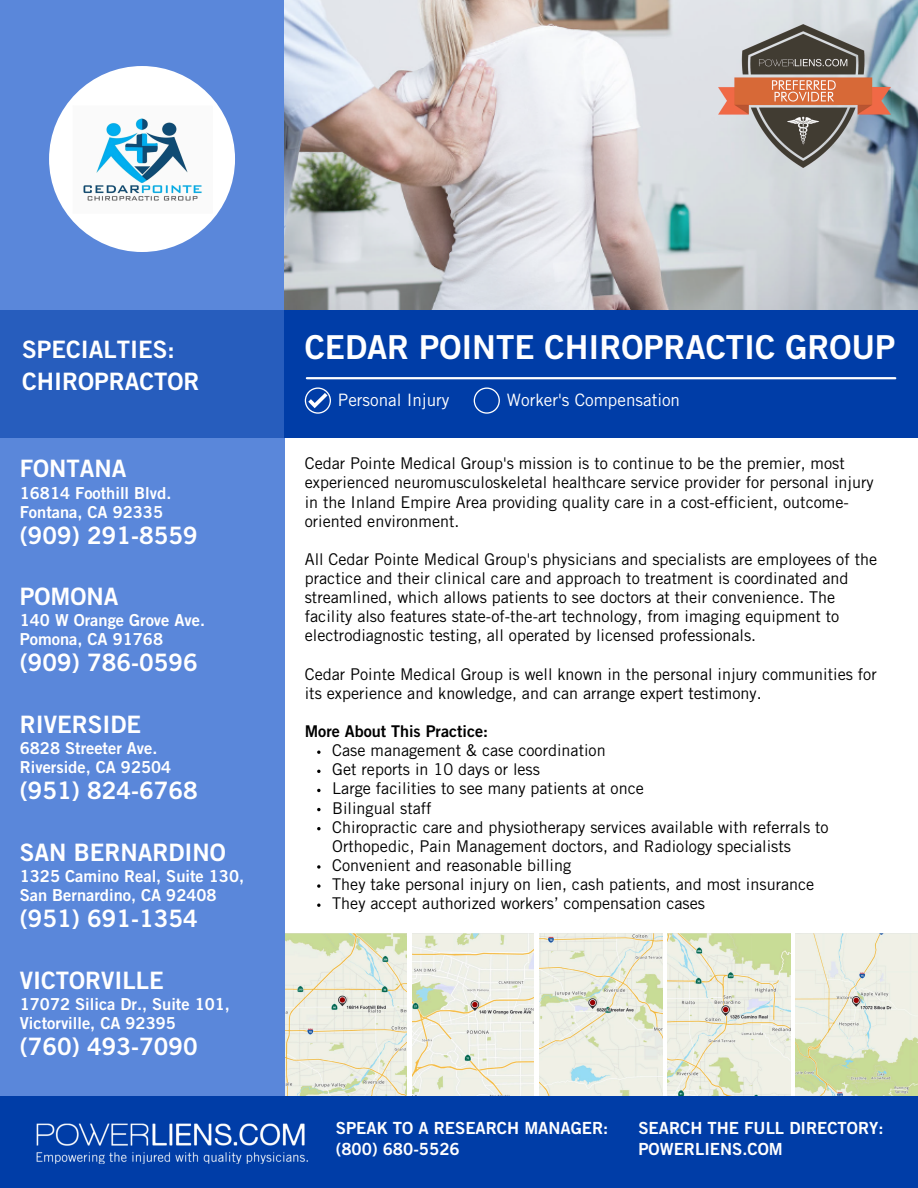
<style>
.page{position:relative;width:918px;height:1188px;background:#fff}
.page>*{position:absolute;margin:0;border:0;box-sizing:border-box;transform-origin:0 0}
.t1{font:33px "Trade Gothic LT Std Bd 2";color:#fff}
.t2{font:24px/32.7px "Trade Gothic LT Std Bd 2";color:#fff}
.t3{font:17.1px "Trade Gothic LT Std";color:#fff}
.t4{font:16.8px/21.3px "Trade Gothic LT Std Bd 2";color:#fff}
.t5{font:16.5px/19.2px "Trade Gothic LT Std Bd 2";color:#fff}
.t6{font:16.2px/19.2px "Trade Gothic LT Std";color:#000}
.t7{font:16.2px "Trade Gothic LT Std Bd 2";color:#000}
</style>
<div class="page">
<img style="left:284px;top:934px;width:123px;height:162px">
<img style="left:412px;top:934px;width:122px;height:162px">
<img style="left:539px;top:934px;width:123px;height:162px">
<img style="left:668px;top:934px;width:122px;height:162px">
<img style="left:796px;top:934px;width:121px;height:162px">
<div style="left:0;top:0;width:284px;height:1108px;background:#5a87da"></div>
<img style="left:284px;top:0;width:633px;height:311px">
<div style="left:284px;top:311px;width:634px;height:127px;background:#003da7"></div>
<div style="left:0;top:1096px;width:918px;height:92px;background:#003da7"></div>
<img style="left:36px;top:1123px;width:272px;height:41px">
<hr style="left:307px;top:377px;width:588px;height:2px;background:#fff">
<svg style="left:474px;top:387px;width:26px;height:26px"></svg>
<svg style="left:305px;top:387px;width:26px;height:26px"></svg>
<img style="left:49px;top:66px;width:186px;height:186px;border-radius:50%">
<div style="left:0;top:311px;width:284px;height:127px;background:#275dbd"></div>
<svg style="left:317px;top:751px;width:4px;height:3px"></svg>
<svg style="left:317px;top:770px;width:4px;height:3px"></svg>
<svg style="left:317px;top:789px;width:4px;height:3px"></svg>
<svg style="left:317px;top:808px;width:4px;height:3px"></svg>
<svg style="left:317px;top:827px;width:4px;height:3px"></svg>
<svg style="left:317px;top:865px;width:4px;height:4px"></svg>
<svg style="left:317px;top:884px;width:4px;height:4px"></svg>
<svg style="left:317px;top:904px;width:4px;height:3px"></svg>
<img style="left:719px;top:24px;width:172px;height:143px">
<p class="t2" style="left:22px;top:336px;width:179px">SPECIALTIES:<br>CHIROPRACTOR</p>
<h2 class="t2" style="left:20px;top:455px;width:108px">FONTANA</h2>
<p class="t5" style="left:20px;top:485px;width:153px">16814 Foothill Blvd.<br>Fontana, CA 92335</p>
<h2 class="t2" style="left:20px;top:522px;width:179px">(909) 291-8559</h2>
<h2 class="t2" style="left:20px;top:583px;width:100px">POMONA</h2>
<p class="t5" style="left:20px;top:613px;width:187px">140 W Orange Grove Ave.<br>Pomona, CA 91768</p>
<h2 class="t2" style="left:20px;top:650px;width:179px">(909) 786-0596</h2>
<p class="t2" style="left:20px;top:711px;width:123px">RIVERSIDE</p>
<p class="t5" style="left:20px;top:741px;width:153px">6828 Streeter Ave.<br>Riverside, CA 92504</p>
<p class="t2" style="left:20px;top:778px;width:179px">(951) 824-6768</p>
<p class="t2" style="left:20px;top:839px;width:207px">SAN BERNARDINO</p>
<p class="t5" style="left:20px;top:869px;width:226px">1325 Camino Real, Suite 130,<br>San Bernardino, CA 92408</p>
<p class="t2" style="left:20px;top:905px;width:179px">(951) 691-1354</p>
<p class="t2" style="left:20px;top:967px;width:146px">VICTORVILLE</p>
<p class="t5" style="left:20px;top:997px;width:212px">17072 Silica Dr., Suite 101,<br>Victorville, CA 92395</p>
<p class="t2" style="left:20px;top:1033px;width:179px">(760) 493-7090</p>
<p class="t1" style="left:305px;top:335px;width:592px">CEDAR POINTE CHIROPRACTIC GROUP</p>
<p class="t3" style="left:338px;top:394px;width:113px">Personal Injury</p>
<h1 class="t3" style="left:507px;top:394px;width:175px">Worker's Compensation</h1>
<p class="t6" style="left:305px;top:456px;width:570px">Cedar Pointe Medical Group's mission is to continue to be the premier, most experienced neuromusculoskeletal healthcare service provider for personal injury in the Inland Empire Area providing quality care in a cost-efficient, outcome&shy;oriented environment.</p>
<p class="t6" style="left:305px;top:552px;width:574px">All Cedar Pointe Medical Group's physicians and specialists are employees of the practice and their clinical care and approach to treatment is coordinated and streamlined, which allows patients to see doctors at their convenience. The facility also features state-of-the-art technology, from imaging equipment to electrodiagnostic testing, all operated by licensed professionals.</p>
<p class="t6" style="left:305px;top:666px;width:573px">Cedar Pointe Medical Group is well known in the personal injury communities for its experience and knowledge, and can arrange expert testimony.</p>
<p class="t7" style="left:305px;top:725px;width:185px">More About This Practice:</p>
<p class="t6" style="left:332px;top:743px;width:275px">Case management &amp; case coordination</p>
<p class="t6" style="left:332px;top:762px;width:209px">Get reports in 10 days or less</p>
<p class="t6" style="left:332px;top:781px;width:313px">Large facilities to see many patients at once</p>
<p class="t6" style="left:332px;top:800px;width:101px">Bilingual staff</p>
<h4 class="t6" style="left:332px;top:819px;width:498px">Chiropractic care and physiotherapy services available with referrals to<br>Orthopedic, Pain Management doctors, and Radiology specialists</h4>
<p class="t6" style="left:332px;top:858px;width:240px">Convenient and reasonable billing</p>
<p class="t6" style="left:332px;top:877px;width:484px">They take personal injury on lien, cash patients, and most insurance</p>
<p class="t6" style="left:332px;top:896px;width:374px">They accept authorized workers’ compensation cases</p>
<h4 class="t4" style="left:336px;top:1120px;width:274px">SPEAK TO A RESEARCH MANAGER: (800) 680-5526</h4>
<h4 class="t4" style="left:638px;top:1120px;width:247px">SEARCH THE FULL DIRECTORY:<br>POWERLIENS.COM</h4>
</div>
